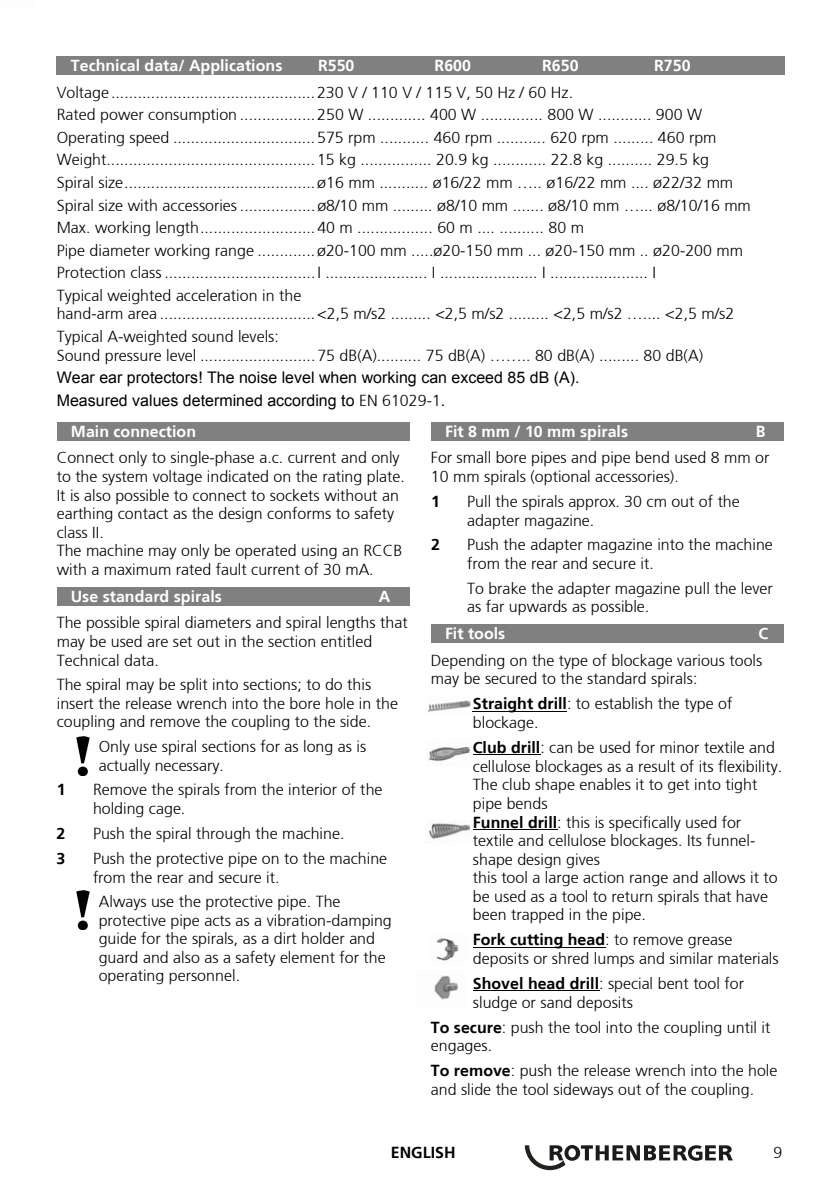
<style>
.page{position:relative;width:840px;height:1190px;background:#fff}
.page>*{position:absolute;margin:0;border:0;box-sizing:border-box;transform-origin:0 0}
.t1{font:300 16px/18.6px "Frutiger 45";color:#000}
.t2{font:16px/22.6px "Arial";color:#000}
.t3{font:700 16px "Frutiger 65";color:#fff}
.t4{font:700 16px "Frutiger 65";color:#000}
.s1{font-family:"Frutiger 45";font-weight:300}
.s2{font-family:"Frutiger 65";font-weight:700}
</style>
<div class="page">
<svg style="left:525px;top:1145px;width:208px;height:25px"></svg>
<div style="left:57px;top:56px;width:728px;height:19px;background:#808080"></div>
<div style="left:57px;top:422px;width:353px;height:19px;background:#808080"></div>
<div style="left:57px;top:587px;width:352px;height:19px;background:#808080"></div>
<div style="left:431px;top:422px;width:353px;height:19px;background:#808080"></div>
<div style="left:431px;top:624px;width:353px;height:19px;background:#808080"></div>
<hr style="left:473px;top:711px;width:94px;height:1px;background:#000">
<hr style="left:473px;top:754px;width:67px;height:1px;background:#000">
<hr style="left:473px;top:829px;width:84px;height:1px;background:#000">
<hr style="left:473px;top:947px;width:132px;height:1px;background:#000">
<hr style="left:473px;top:991px;width:126px;height:1px;background:#000">
<img style="left:76px;top:737px;width:14px;height:39px">
<img style="left:76px;top:891px;width:14px;height:39px">
<img style="left:427px;top:746px;width:44px;height:18px">
<img style="left:429px;top:820px;width:42px;height:19px">
<img style="left:428px;top:700px;width:43px;height:12px">
<img style="left:436px;top:938px;width:23px;height:23px">
<img style="left:434px;top:975px;width:25px;height:25px">
<p class="t3" style="left:71px;top:56px;width:213px">Technical data/ Applications</p>
<p class="t3" style="left:318px;top:56px;width:38px">R550</p>
<p class="t3" style="left:435px;top:56px;width:38px">R600</p>
<p class="t3" style="left:542px;top:56px;width:38px">R650</p>
<p class="t3" style="left:654px;top:56px;width:38px">R750</p>
<p class="t1" style="left:57px;top:81px;width:696px;line-height:22.6px">Voltage..............................................230 V / 110 V / 115 V, 50 Hz / 60 Hz.<br>Rated power consumption .................250 W ............. 400 W .............. 800 W ............ 900 W Operating speed ................................575 rpm ........... 460 rpm ........... 620 rpm ......... 460 rpm Weight...............................................15 kg ................ 20.9 kg ............ 22.8 kg .......... 29.5 kg<br>Spiral size...........................................ø16 mm ........... ø16/22 mm ….. ø16/22 mm .... ø22/32 mm Spiral size with accessories .................ø8/10 mm ......... ø8/10 mm ....... ø8/10 mm …... ø8/10/16 mm Max. working length..........................40 m ................. 60 m .... .......... 80 m<br>Pipe diameter working range .............ø20-100 mm .....ø20-150 mm ... ø20-150 mm .. ø20-200 mm Protection class ..................................I ....................... I ...................... I ...................... I<br>Typical weighted acceleration in the</p>
<p class="t1" style="left:57px;top:303px;width:679px;line-height:22.6px">hand-arm area ...................................&lt;2,5 m/s2 ......... &lt;2,5 m/s2 ......... &lt;2,5 m/s2 ….... &lt;2,5 m/s2<br>Typical A-weighted sound levels:</p>
<p class="t1" style="left:57px;top:346px;width:648px">Sound pressure level ..........................75 dB(A).......... 75 dB(A) …….. 80 dB(A) ......... 80 dB(A)</p>
<p class="t2" style="left:57px;top:366px;width:524px">Wear ear protectors! The noise level when working can exceed 85 dB (A).<br>Measured values determined according to <span class="s1">EN 61029-1</span>.</p>
<p class="t3" style="left:71px;top:422px;width:127px">Main connection</p>
<p class="t1" style="left:57px;top:449px;width:350px">Connect only to single-phase a.c. current and only to the system voltage indicated on the rating plate.<br>It is also possible to connect to sockets without an earthing contact as the design conforms to safety class II.<br>The machine may only be operated using an RCCB with a maximum rated fault current of 30 mA.</p>
<p class="t3" style="left:71px;top:587px;width:153px">Use standard spirals</p>
<p class="t3" style="left:379px;top:587px;width:13px">A</p>
<p class="t1" style="left:57px;top:614px;width:353px">The possible spiral diameters and spiral lengths that may be used are set out in the section entitled<br>Technical data.</p>
<p class="t1" style="left:57px;top:676px;width:343px">The spiral may be split into sections; to do this insert the release wrench into the bore hole in the coupling and remove the coupling to the side.</p>
<p class="t1" style="left:99px;top:737px;width:269px">Only use spiral sections for as long as is actually necessary.</p>
<p class="t4" style="left:57px;top:780px;width:10px">1</p>
<p class="t1" style="left:93px;top:781px;width:291px">Remove the spirals from the interior of the holding cage.</p>
<p class="t4" style="left:57px;top:824px;width:10px">2</p>
<p class="t1" style="left:93px;top:824px;width:253px">Push the spiral through the machine.</p>
<p class="t4" style="left:57px;top:849px;width:10px">3</p>
<p class="t1" style="left:93px;top:849px;width:296px">Push the protective pipe on to the machine from the rear and secure it.</p>
<p class="t1" style="left:99px;top:893px;width:295px">Always use the protective pipe. The protective pipe acts as a vibration-damping guide for the spirals, as a dirt holder and guard and also as a safety element for the operating personnel.</p>
<p class="t3" style="left:445px;top:422px;width:185px">Fit 8 mm / 10 mm spirals</p>
<p class="t3" style="left:756px;top:422px;width:11px">B</p>
<p class="t1" style="left:431px;top:449px;width:340px">For small bore pipes and pipe bend used 8 mm or<br>10 mm spirals (optional accessories).</p>
<p class="t4" style="left:431px;top:492px;width:10px">1</p>
<p class="t1" style="left:467px;top:492px;width:274px">Pull the spirals approx. 30 cm out of the adapter magazine.</p>
<p class="t4" style="left:431px;top:536px;width:10px">2</p>
<p class="t1" style="left:467px;top:536px;width:307px">Push the adapter magazine into the machine from the rear and secure it.</p>
<p class="t1" style="left:467px;top:579px;width:307px">To brake the adapter magazine pull the lever as far upwards as possible.</p>
<p class="t3" style="left:445px;top:624px;width:62px">Fit tools</p>
<p class="t3" style="left:758px;top:624px;width:11px">C</p>
<p class="t1" style="left:431px;top:651px;width:333px">Depending on the type of blockage various tools may be secured to the standard spirals:</p>
<p class="t1" style="left:473px;top:695px;width:261px"><span class="s2">Straight drill</span>: to establish the type of blockage.</p>
<p class="t1" style="left:473px;top:738px;width:311px"><span class="s2">Club drill</span>: can be used for minor textile and cellulose blockages as a result of its flexibility.<br>The club shape enables it to get into tight pipe bends<br><span class="s2">Funnel drill</span>: this is specifically used for textile and cellulose blockages. Its funnel&shy;shape design gives<br>this tool a large action range and allows it to be used as a tool to return spirals that have been trapped in the pipe.</p>
<p class="t4" style="left:473px;top:930px;width:261px">Fork cutting head<span class="s1">: to remove grease</span></p>
<p class="t1" style="left:473px;top:946px;width:307px;line-height:25px">deposits or shred lumps and similar materials<br><span class="s2">Shovel head drill</span>: special bent tool for</p>
<p class="t1" style="left:431px;top:990px;width:341px;line-height:25px;text-indent:42px">sludge or sand deposits<br><span class="s2">To secure</span>: push the tool into the coupling until it</p>
<p class="t1" style="left:431px;top:1033px;width:348px;line-height:24.8px">engages.<br><span class="s2">To remove</span>: push the release wrench into the hole</p>
<p class="t1" style="left:431px;top:1080px;width:325px">and slide the tool sideways out of the coupling.</p>
<p class="t4" style="left:391px;top:1143px;width:66px">ENGLISH</p>
<p class="t1" style="left:774px;top:1144px;width:10px">9</p>
</div>
